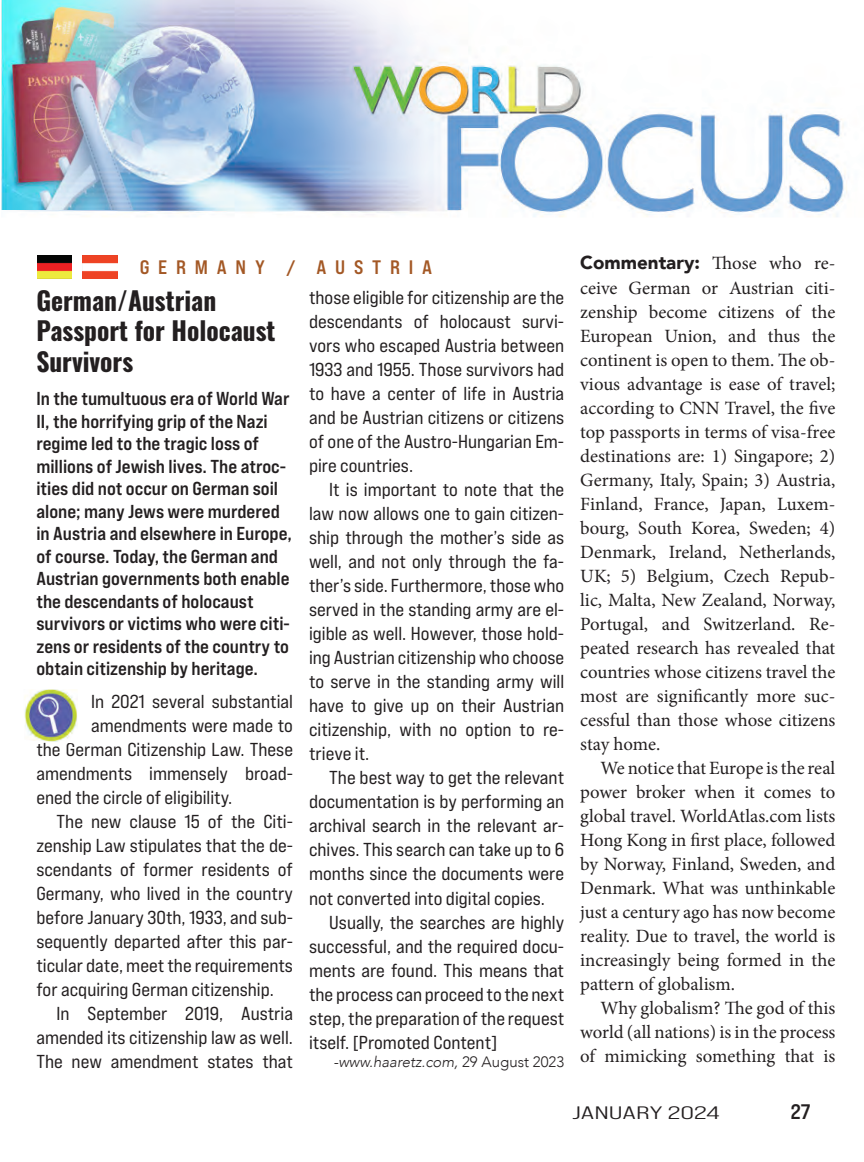
<style>
.page{position:relative;width:864px;height:1162px;background:#fff}
.page>*{position:absolute;margin:0;border:0;box-sizing:border-box;transform-origin:0 0}
.t1{font:25.5px/30.6px "Oswald";color:#231f20}
.t2{font:21px "Bebas Neue Pro Exp Bd";color:#231f20}
.Country_Name{font:19.5px "Bebas Neue Pro Exp Bd";letter-spacing:.45em;color:#a35825}
.t3{font:18.75px/24px "Bebas Neue Pro Exp Rg";color:#231f20;text-align:justify}
.Commentary_Body{font:18.75px/24px "Minion Pro";color:#231f20;text-align:justify}
.Summary{font:18.75px/22.5px "Bebas Neue Pro Exp Bd";color:#231f20}
.t4{font:18px "Bebas Neue Pro Exp Md";color:#231f20;scale:1.5 1}
.Article_Credit{font:italic 300 15px "Avenir";color:#231f20}
.s1{font-style:normal}
.s2{font-family:"Avenir";font-weight:900}
</style>
<div class="page">
<img style="left:1px;top:0;width:846px;height:217px">
<img style="left:24px;top:689px;width:53px;height:53px">
<img style="left:38px;top:255px;width:34px;height:23px">
<img style="left:82px;top:255px;width:35px;height:23px">
<img style="left:1px;top:0;width:228px;height:209px">
<p class="Country_Name" style="left:140px;top:255px;width:294px">GERMANY / AUSTRIA</p>
<p class="t1" style="left:36px;top:282px;width:241px">German/Austrian<br>Passport for Holocaust<br>Survivors</p>
<p class="Summary" style="left:36px;top:387px;width:257px">In the tumultuous era of World War II, the horrifying grip of the Nazi regime led to the tragic loss of millions of Jewish lives. The atroc&shy;ities did not occur on German soil alone; many Jews were murdered in Austria and elsewhere in Europe, of course. Today, the German and Austrian governments both enable the descendants of holocaust survivors or victims who were citi&shy;zens or residents of the country to obtain citizenship by heritage.</p>
<p class="t3" style="left:309px;top:285px;width:257px">those eligible for citizenship are the descendants of holocaust survi&shy;vors who escaped Austria between 1933 and 1955. Those survivors had to have a center of life in Austria and be Austrian citizens or citizens of one of the Austro-Hungarian Em&shy;pire countries.</p>
<p class="t3" style="left:309px;top:477px;width:257px;text-indent:20px">It is important to note that the law now allows one to gain citizen&shy;ship through the mother’s side as well, and not only through the fa&shy;ther’s side. Furthermore, those who served in the standing army are el&shy;igible as well. However, those hold&shy;ing Austrian citizenship who choose to serve in the standing army will have to give up on their Austrian citizenship, with no option to re&shy;trieve it.</p>
<p class="t3" style="left:309px;top:765px;width:257px;text-indent:20px">The best way to get the relevant documentation is by performing an archival search in the relevant ar&shy;chives. This search can take up to 6 months since the documents were not converted into digital copies.</p>
<p class="t3" style="left:309px;top:909px;width:257px;text-indent:20px">Usually, the searches are highly successful, and the required docu&shy;ments are found. This means that the process can proceed to the next step, the preparation of the request itself. [Promoted Content]</p>
<p class="Article_Credit" style="left:333px;top:1052px;width:232px">-www.haaretz.com, <span class="s1">29 August 2023</span></p>
<p class="t3" style="left:91px;top:689px;width:203px">In 2021 several substantial</p>
<p class="t3" style="left:91px;top:713px;width:203px">amendments were made to</p>
<p class="t3" style="left:36px;top:737px;width:258px">the German Citizenship Law. These</p>
<p class="t3" style="left:36px;top:761px;width:258px">amendments immensely broad-</p>
<p class="t3" style="left:36px;top:785px;width:197px">ened the circle of eligibility.</p>
<p class="t3" style="left:36px;top:809px;width:258px;text-indent:20px">The new clause 15 of the Citi&shy;zenship Law stipulates that the de&shy;scendants of former residents of Germany, who lived in the country before January 30th, 1933, and sub&shy;sequently departed after this par&shy;ticular date, meet the requirements for acquiring German citizenship.</p>
<p class="t3" style="left:36px;top:1001px;width:258px;text-indent:20px">In September 2019, Austria amended its citizenship law as well.<br>The new amendment states that</p>
<p class="Commentary_Body" style="left:580px;top:251px;width:257px"><span class="s2">Commentary:</span> Those who re&shy;ceive German or Austrian citi&shy;zenship become citizens of the European Union, and thus the continent is open to them. The ob&shy;vious advantage is ease of travel; according to CNN Travel, the five top passports in terms of visa-free destinations are: 1) Singapore; 2)<br>Germany, Italy, Spain; 3) Austria, Finland, France, Japan, Luxem&shy;bourg, South Korea, Sweden; 4)<br>Denmark, Ireland, Netherlands, UK; 5) Belgium, Czech Repub&shy;lic, Malta, New Zealand, Norway, Portugal, and Switzerland. Re&shy;peated research has revealed that countries whose citizens travel the most are significantly more suc&shy;cessful than those whose citizens stay home.</p>
<p class="Commentary_Body" style="left:580px;top:755px;width:257px;text-indent:20px">We notice that Europe is the real power broker when it comes to global travel. WorldAtlas.com lists Hong Kong in first place, followed by Norway, Finland, Sweden, and Denmark. What was unthinkable just a century ago has now become reality. Due to travel, the world is increasingly being formed in the pattern of globalism.</p>
<p class="Commentary_Body" style="left:580px;top:995px;width:257px;text-indent:20px">Why globalism? The god of this world (all nations) is in the process of mimicking something that is</p>
<p class="t4" style="left:572px;top:1101px;width:100px">JANUARY 2024</p>
<p class="t2" style="left:791px;top:1098px;width:21px">27</p>
</div>
